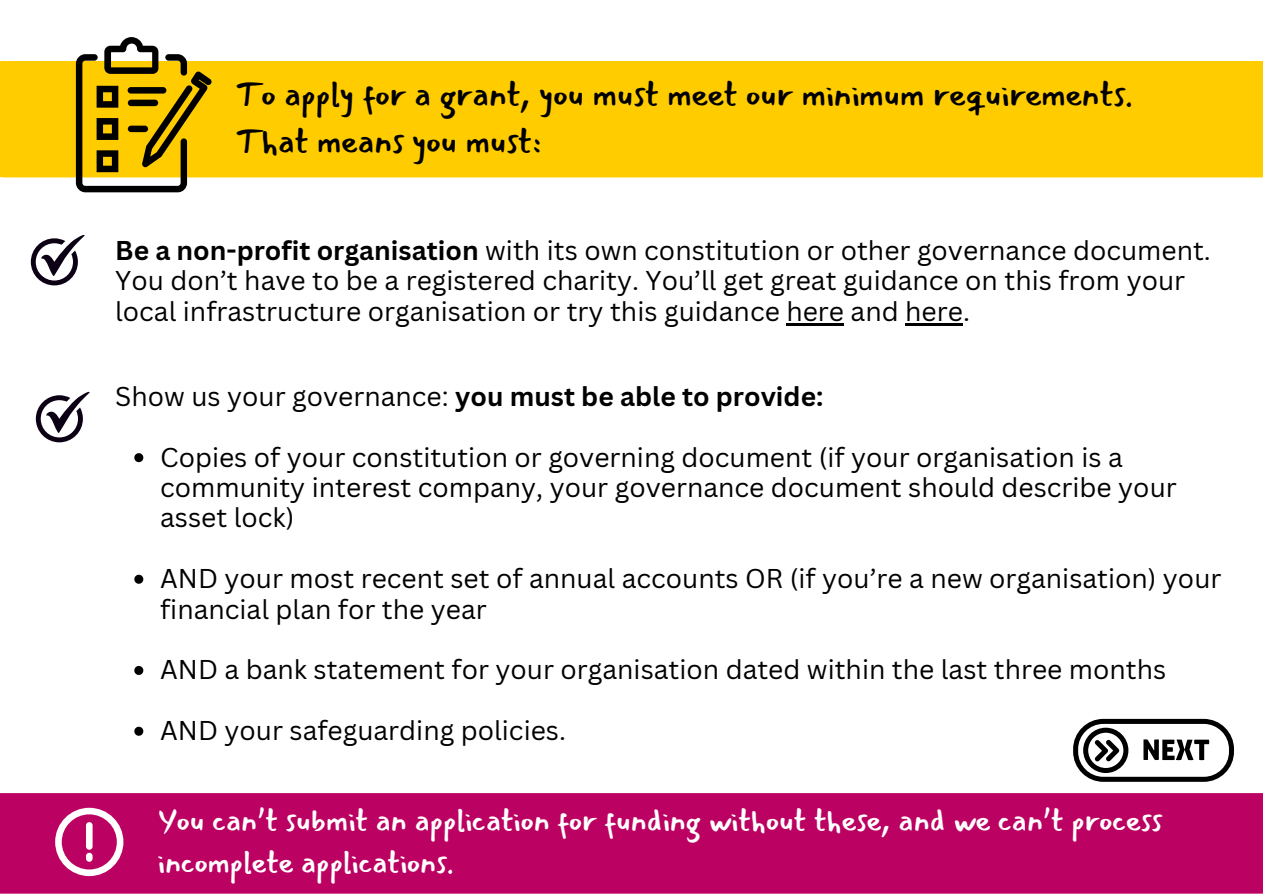
<style>
.page{position:relative;width:1263px;height:894px;background:#fff}
.page>*{position:absolute;margin:0;border:0;box-sizing:border-box;transform-origin:0 0}
.t1{font:34.35px/47.2px "Mansalva";color:#000}
.t2{font:31.2px/42.8px "Mansalva";color:#fff}
.t3{font:26.4px/30.3px "Canva Sans";color:#000}
.t4{font:700 26.4px "Canva Sans";color:#000}
.s1{font-weight:700}
.s2{font-weight:400}
</style>
<div class="page">
<div style="left:0;top:61px;width:1263px;height:116px;background:#fc0"></div>
<svg style="left:76px;top:37px;width:136px;height:155px"></svg>
<svg style="left:31px;top:235px;width:54px;height:50px"></svg>
<hr style="left:786px;top:323px;width:58px;height:2px;background:#000">
<hr style="left:905px;top:323px;width:58px;height:2px;background:#000">
<div style="left:0;top:793px;width:1263px;height:100px;background:#bb0262"></div>
<svg style="left:134px;top:453px;width:9px;height:9px"></svg>
<svg style="left:134px;top:574px;width:9px;height:9px"></svg>
<svg style="left:134px;top:666px;width:9px;height:8px"></svg>
<svg style="left:134px;top:726px;width:9px;height:9px"></svg>
<svg style="left:36px;top:391px;width:54px;height:51px"></svg>
<svg style="left:1073px;top:718px;width:161px;height:63px"></svg>
<svg style="left:55px;top:807px;width:68px;height:68px"></svg>
<div style="left:86px;top:821px;width:7px;height:28px;background:#fff;border-radius:3px"></div>
<div style="left:86px;top:852px;width:7px;height:9px;background:#fff;border-radius:3px"></div>
<h1 class="t1" style="left:235px;top:70px;width:899px">To apply for a grant, you must meet our minimum requirements.<br>That means you must:</h1>
<p class="t3" style="left:115px;top:234px;width:1097px"><span class="s1">Be a non-profit organisation</span> with its own constitution or other governance document.<br>You don’t have to be a registered charity. You’ll get great guidance on this from your local infrastructure organisation or try this guidance here and here.</p>
<p class="t4" style="left:115px;top:377px;width:710px"><span class="s2">Show us your governance:</span> you must be able to provide:</p>
<p class="t3" style="left:160px;top:441px;width:1018px">Copies of your constitution or governing document (if your organisation is a community interest company, your governance document should describe your asset lock)</p>
<p class="t3" style="left:160px;top:562px;width:1063px">AND your most recent set of annual accounts OR (if you’re a new organisation) your financial plan for the year</p>
<p class="t3" style="left:160px;top:654px;width:1008px">AND a bank statement for your organisation dated within the last three months</p>
<p class="t3" style="left:160px;top:714px;width:407px">AND your safeguarding policies.</p>
<p class="t2" style="left:158px;top:798px;width:1005px">You can’t submit an application for funding without these, and we can’t process incomplete applications.</p>
</div>
